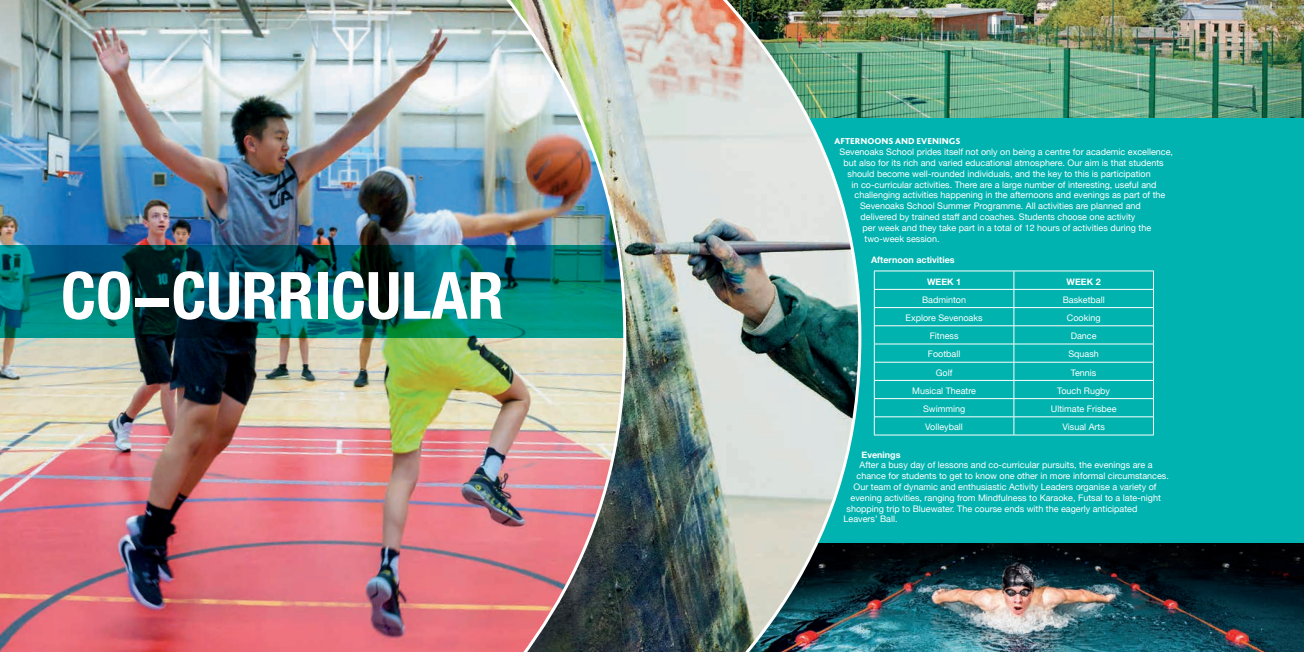
<style>
.page{position:relative;width:1304px;height:652px;background:#fff}
.page>*{position:absolute;margin:0;border:0;box-sizing:border-box;transform-origin:0 0}
.t1{font:700 condensed 65.2px "Helvetica Neue";color:#fff}
.t2{font:9px "Helvetica Neue";color:#fff}
.t3{font:700 9px "Helvetica Neue";color:#fff}
.t4{font:800 9px "Bliss";color:#fff}
</style>
<div class="page">
<img style="left:863px;top:542px;width:441px;height:110px">
<img style="left:863px;top:0;width:441px;height:118px">
<div style="left:652px;top:118px;width:652px;height:424px;background:#00b3b0"></div>
<img style="left:0;top:0;width:863px;height:652px">
<svg style="left:875px;top:272px;width:278px;height:163px"></svg>
<hr style="left:874px;top:271px;width:140px;height:1px;background:#fff">
<hr style="left:1014px;top:271px;width:140px;height:1px;background:#fff">
<hr style="left:874px;top:289px;width:140px;height:1px;background:#fff">
<hr style="left:1014px;top:289px;width:140px;height:1px;background:#fff">
<hr style="left:874px;top:307px;width:140px;height:1px;background:#fff">
<hr style="left:1014px;top:307px;width:140px;height:1px;background:#fff">
<hr style="left:874px;top:326px;width:140px;height:1px;background:#fff">
<hr style="left:1014px;top:326px;width:140px;height:1px;background:#fff">
<hr style="left:874px;top:344px;width:140px;height:1px;background:#fff">
<hr style="left:1014px;top:344px;width:140px;height:1px;background:#fff">
<hr style="left:874px;top:362px;width:140px;height:1px;background:#fff">
<hr style="left:1014px;top:362px;width:140px;height:1px;background:#fff">
<hr style="left:874px;top:380px;width:140px;height:1px;background:#fff">
<hr style="left:1014px;top:380px;width:140px;height:1px;background:#fff">
<hr style="left:874px;top:398px;width:140px;height:1px;background:#fff">
<hr style="left:1014px;top:398px;width:140px;height:1px;background:#fff">
<hr style="left:874px;top:417px;width:140px;height:1px;background:#fff">
<svg style="left:874px;top:271px;width:1px;height:164px"></svg>
<hr style="left:1014px;top:417px;width:140px;height:1px;background:#fff">
<svg style="left:1014px;top:271px;width:1px;height:164px"></svg>
<svg style="left:1153px;top:271px;width:1px;height:164px"></svg>
<hr style="left:874px;top:435px;width:140px;height:1px;background:#fff">
<hr style="left:1014px;top:435px;width:140px;height:1px;background:#fff">
<p class="t4" style="left:835px;top:136px;width:127px">AFTERNOONS AND EVENINGS</p>
<p class="t2" style="left:840px;top:146px;width:335px">Sevenoaks School prides itself not only on being a centre for academic excellence,</p>
<p class="t2" style="left:844px;top:156px;width:322px">but also for its rich and varied educational atmosphere. Our aim is that students</p>
<p class="t2" style="left:848px;top:167px;width:305px">should become well-rounded individuals, and the key to this is participation</p>
<p class="t2" style="left:852px;top:178px;width:306px">in co-curricular activities. There are a large number of interesting, useful and</p>
<p class="t2" style="left:855px;top:189px;width:312px">challenging activities happening in the afternoons and evenings as part of the</p>
<p class="t2" style="left:860px;top:200px;width:282px">Sevenoaks School Summer Programme. All activities are planned and</p>
<p class="t2" style="left:861px;top:210px;width:276px">delivered by trained staff and coaches. Students choose one activity</p>
<p class="t2" style="left:863px;top:221px;width:290px">per week and they take part in a total of 12 hours of activities during the</p>
<p class="t2" style="left:865px;top:232px;width:76px">two-week session.</p>
<p class="t3" style="left:871px;top:253px;width:85px">Afternoon activities</p>
<h1 class="t1" style="left:61px;top:256px;width:444px">CO-CURRICULAR</h1>
<p class="t3" style="left:927px;top:274px;width:36px">WEEK 1</p>
<p class="t3" style="left:1067px;top:274px;width:36px">WEEK 2</p>
<p class="t2" style="left:922px;top:293px;width:46px">Badminton</p>
<p class="t2" style="left:1063px;top:293px;width:44px">Basketball</p>
<p class="t2" style="left:906px;top:311px;width:79px">Explore Sevenoaks</p>
<p class="t2" style="left:1067px;top:311px;width:35px">Cooking</p>
<p class="t2" style="left:930px;top:329px;width:30px">Fitness</p>
<p class="t2" style="left:1071px;top:329px;width:27px">Dance</p>
<p class="t2" style="left:928px;top:348px;width:34px">Football</p>
<p class="t2" style="left:1068px;top:348px;width:32px">Squash</p>
<p class="t2" style="left:936px;top:366px;width:18px">Golf</p>
<p class="t2" style="left:1071px;top:366px;width:27px">Tennis</p>
<p class="t2" style="left:912px;top:384px;width:65px">Musical Theatre</p>
<p class="t2" style="left:1057px;top:384px;width:54px">Touch Rugby</p>
<p class="t2" style="left:923px;top:402px;width:44px">Swimming</p>
<p class="t2" style="left:1051px;top:402px;width:67px">Ultimate Frisbee</p>
<p class="t2" style="left:925px;top:421px;width:39px">Volleyball</p>
<p class="t2" style="left:1062px;top:421px;width:44px">Visual Arts</p>
<p class="t3" style="left:862px;top:447px;width:41px">Evenings</p>
<p class="t2" style="left:860px;top:459px;width:295px">After a busy day of lessons and co-curricular pursuits, the evenings are a</p>
<p class="t2" style="left:857px;top:470px;width:314px">chance for students to get to know one other in more informal circumstances.</p>
<p class="t2" style="left:854px;top:480px;width:304px">Our team of dynamic and enthusiastic Activity Leaders organise a variety of</p>
<p class="t2" style="left:851px;top:491px;width:312px">evening activities, ranging from Mindfulness to Karaoke, Futsal to a late-night</p>
<p class="t2" style="left:847px;top:502px;width:292px">shopping trip to Bluewater. The course ends with the eagerly anticipated</p>
<p class="t2" style="left:844px;top:513px;width:55px">Leavers’ Ball.</p>
</div>
